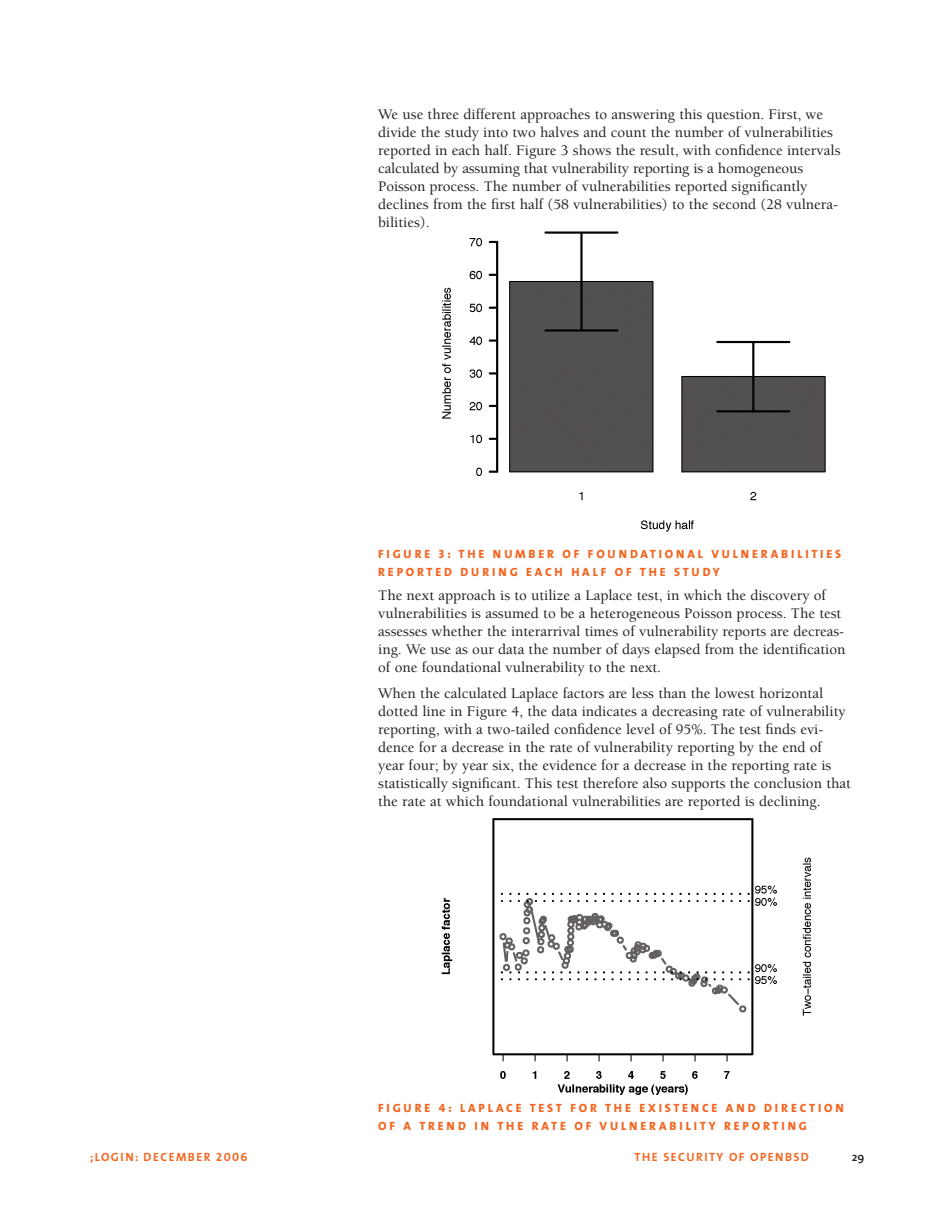
<style>
.page{position:relative;width:932px;height:1229px;background:#fff}
.page>*{position:absolute;margin:0;border:0;box-sizing:border-box;transform-origin:0 0}
.t1{font:500 15px/18px "Berkeley";color:#231f20}
.t2{font:12px/18px "The Mix Extra Bold Caps";letter-spacing:.235em;color:#f36621}
.t3{font:12px "The Mix Bold Caps";letter-spacing:.115em;color:#f36621}
.t4{font:600 12px "The Mix";color:#231f20}
</style>
<div class="page">
<img style="left:442px;top:231px;width:384px;height:300px">
<img style="left:442px;top:818px;width:369px;height:277px">
<p class="t1" style="left:378px;top:106px;width:464px">We use three different approaches to answering this question. First, we divide the study into two halves and count the number of vulnerabilities reported in each half. Figure 3 shows the result, with confidence intervals calculated by assuming that vulnerability reporting is a homogeneous Poisson process. The number of vulnerabilities reported significantly declines from the first half (58 vulnerabilities) to the second (28 vulnera&shy;bilities).</p>
<p class="t2" style="left:378px;top:546px;width:464px">FIGURE 3: THE NUMBER OF FOUNDATIONAL VULNERABILITIES<br>REPORTED DURING EACH HALF OF THE STUDY</p>
<p class="t1" style="left:378px;top:588px;width:469px">The next approach is to utilize a Laplace test, in which the discovery of vulnerabilities is assumed to be a heterogeneous Poisson process. The test assesses whether the interarrival times of vulnerability reports are decreas&shy;ing. We use as our data the number of days elapsed from the identification of one foundational vulnerability to the next.</p>
<p class="t1" style="left:378px;top:685px;width:474px">When the calculated Laplace factors are less than the lowest horizontal dotted line in Figure 4, the data indicates a decreasing rate of vulnerability reporting, with a two-tailed confidence level of 95%. The test finds evi&shy;dence for a decrease in the rate of vulnerability reporting by the end of year four; by year six, the evidence for a decrease in the reporting rate is statistically significant. This test therefore also supports the conclusion that the rate at which foundational vulnerabilities are reported is declining.</p>
<p class="t2" style="left:378px;top:1100px;width:467px">FIGURE 4: LAPLACE TEST FOR THE EXISTENCE AND DIRECTION<br>OF A TREND IN THE RATE OF VULNERABILITY REPORTING</p>
<p class="t3" style="left:90px;top:1153px;width:159px">;LOGIN: DECEMBER 2006</p>
<p class="t3" style="left:634px;top:1153px;width:176px">THE SECURITY OF OPENBSD</p>
<p class="t4" style="left:851px;top:1153px;width:14px">29</p>
</div>
